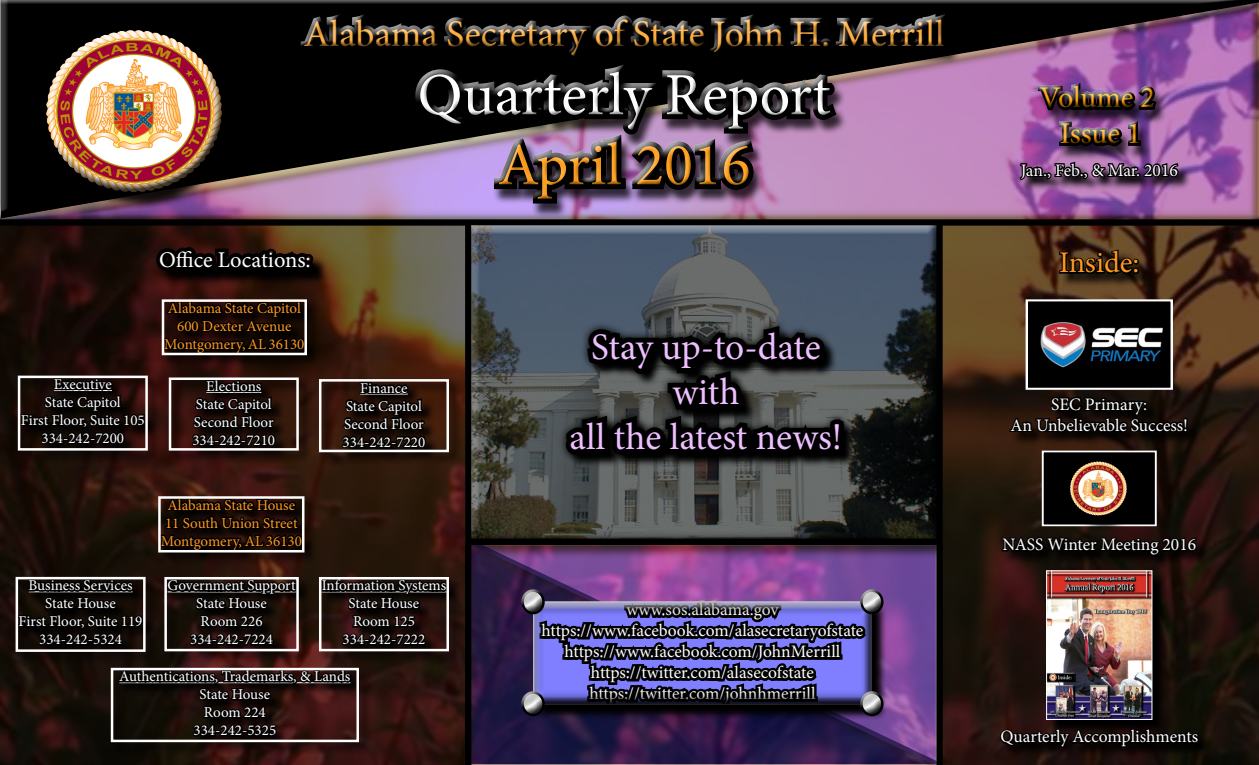
<style>
.page{position:relative;width:1259px;height:765px;background:#fff}
.page>*{position:absolute;margin:0;border:0;box-sizing:border-box;transform-origin:0 0}
.t1{font:60px "Minion Pro";color:#fff}
.t2{font:60px "Minion Pro";color:#ffa120}
.t3{font:37.5px "Minion Pro";color:#ffae40}
.t4{font:37.5px/45px "Minion Pro";letter-spacing:-.005em;color:#eebfff;text-align:center}
.t5{font:30px/36px "Minion Pro";letter-spacing:-.005em;color:#ff9d00;text-align:center}
.t6{font:30px "Minion Pro";color:#ff9820}
.t7{font:22.5px "Minion Pro";color:#fff}
.t8{font:17.5px/21px "Minion Pro";color:#fff;text-align:center}
.t9{font:15px/18px "Minion Pro";color:#fff;text-align:center}
.t10{font:15px/18px "Minion Pro";color:#ff9820;text-align:center}
</style>
<div class="page">
<div style="left:454px;top:528px;width:502px;height:237px;background:#000;opacity:.75"></div>
<svg style="left:0;top:226px;width:465px;height:539px;background:#1f0f0a"></svg>
<svg style="left:942px;top:226px;width:317px;height:539px;background:#332112"></svg>
<svg style="left:1200px;top:538px;width:10px;height:31px"></svg>
<svg style="left:1000px;top:729px;width:212px;height:33px;background:#180d08"></svg>
<img style="left:998px;top:226px;width:202px;height:523px">
<svg style="left:110px;top:739px;width:262px;height:16px;background:#26110e"></svg>
<div style="left:111px;top:668px;width:248px;height:74px;border:2px solid #fff"></div>
<div style="left:0;top:0;width:1259px;height:220px;background:#000;opacity:.75"></div>
<div style="left:291px;top:5px;width:664px;height:57px;background:#000"></div>
<div style="left:293px;top:8px;width:664px;height:60px;background:#000"></div>
<div style="left:465px;top:222px;width:6px;height:543px;background:#000"></div>
<div style="left:0;top:219px;width:1259px;height:7px;background:#000"></div>
<div style="left:936px;top:225px;width:6px;height:540px;background:#000"></div>
<img style="left:17px;top:14px;width:931px;height:725px">
<div style="left:511px;top:578px;width:46px;height:37px;background:#000;opacity:.5"></div>
<div style="left:512px;top:580px;width:38px;height:34px;background:#fff;opacity:.75"></div>
<div style="left:516px;top:590px;width:38px;height:25px;background:#000;opacity:.75"></div>
<div style="left:511px;top:680px;width:46px;height:36px;background:#000;opacity:.5"></div>
<div style="left:512px;top:682px;width:38px;height:34px;background:#fff;opacity:.75"></div>
<div style="left:516px;top:691px;width:38px;height:25px;background:#000;opacity:.75"></div>
<div style="left:849px;top:680px;width:46px;height:36px;background:#000;opacity:.5"></div>
<div style="left:851px;top:682px;width:38px;height:34px;background:#fff;opacity:.75"></div>
<div style="left:855px;top:691px;width:38px;height:25px;background:#000;opacity:.75"></div>
<div style="left:849px;top:578px;width:46px;height:37px;background:#000;opacity:.5"></div>
<div style="left:851px;top:580px;width:38px;height:34px;background:#fff;opacity:.75"></div>
<div style="left:855px;top:590px;width:38px;height:25px;background:#000;opacity:.75"></div>
<h2 class="t3" style="left:304px;top:9px;width:642px">Alabama Secretary of State John H. Merrill</h2>
<h1 class="t1" style="left:418px;top:55px;width:415px">Quarterly Report</h1>
<h1 class="t2" style="left:498px;top:125px;width:254px">April 2016</h1>
<h3 class="t7" style="left:159px;top:245px;width:153px">Office Locations:</h3>
<p class="t10" style="left:164px;top:299px;width:142px">Alabama State Capitol<br>600 Dexter Avenue<br>Montgomery, AL 36130</p>
<p class="t9" style="left:21px;top:375px;width:125px">Executive<br>State Capitol<br>First Floor, Suite 105<br>334-242-7200</p>
<p class="t9" style="left:192px;top:377px;width:84px">Elections<br>State Capitol<br>Second Floor<br>334-242-7210</p>
<p class="t9" style="left:343px;top:379px;width:84px">Finance<br>State Capitol<br>Second Floor<br>334-242-7220</p>
<p class="t10" style="left:161px;top:496px;width:143px">Alabama State House<br>11 South Union Street<br>Montgomery, AL 36130</p>
<p class="t9" style="left:19px;top:577px;width:125px">Business Services<br>State House<br>First Floor, Suite 119<br>334-242-5324</p>
<p class="t9" style="left:168px;top:577px;width:129px">Government Support<br>State House<br>Room 226<br>334-242-7224</p>
<p class="t9" style="left:322px;top:577px;width:126px">Information Systems<br>State House<br>Room 125<br>334-242-7222</p>
<p class="t9" style="left:119px;top:667px;width:233px">Authentications, Trademarks, &amp; Lands<br>State House<br>Room 224<br>334-242-5325</p>
<h2 class="t4" style="left:569px;top:325px;width:274px">Stay up-to-date with<br>all the latest news!</h2>
<p class="t8" style="left:541px;top:599px;width:323px">www.sos.alabama.gov https://www.facebook.com/alasecretaryofstate https://www.facebook.com/JohnMerrill https://twitter.com/alasecofstate https://twitter.com/johnhmerrill</p>
<h3 class="t5" style="left:1040px;top:80px;width:116px">Volume 2<br>Issue 1</h3>
<p class="t8" style="left:1020px;top:160px;width:159px">Jan., Feb., &amp; Mar. 2016</p>
<h3 class="t6" style="left:1059px;top:243px;width:82px">Inside:</h3>
<p class="t8" style="left:1010px;top:394px;width:179px">SEC Primary:<br>An Unbelievable Success!</p>
<p class="t8" style="left:1002px;top:534px;width:195px">NASS Winter Meeting 2016</p>
<p class="t8" style="left:1000px;top:726px;width:199px">Quarterly Accomplishments</p>
</div>
